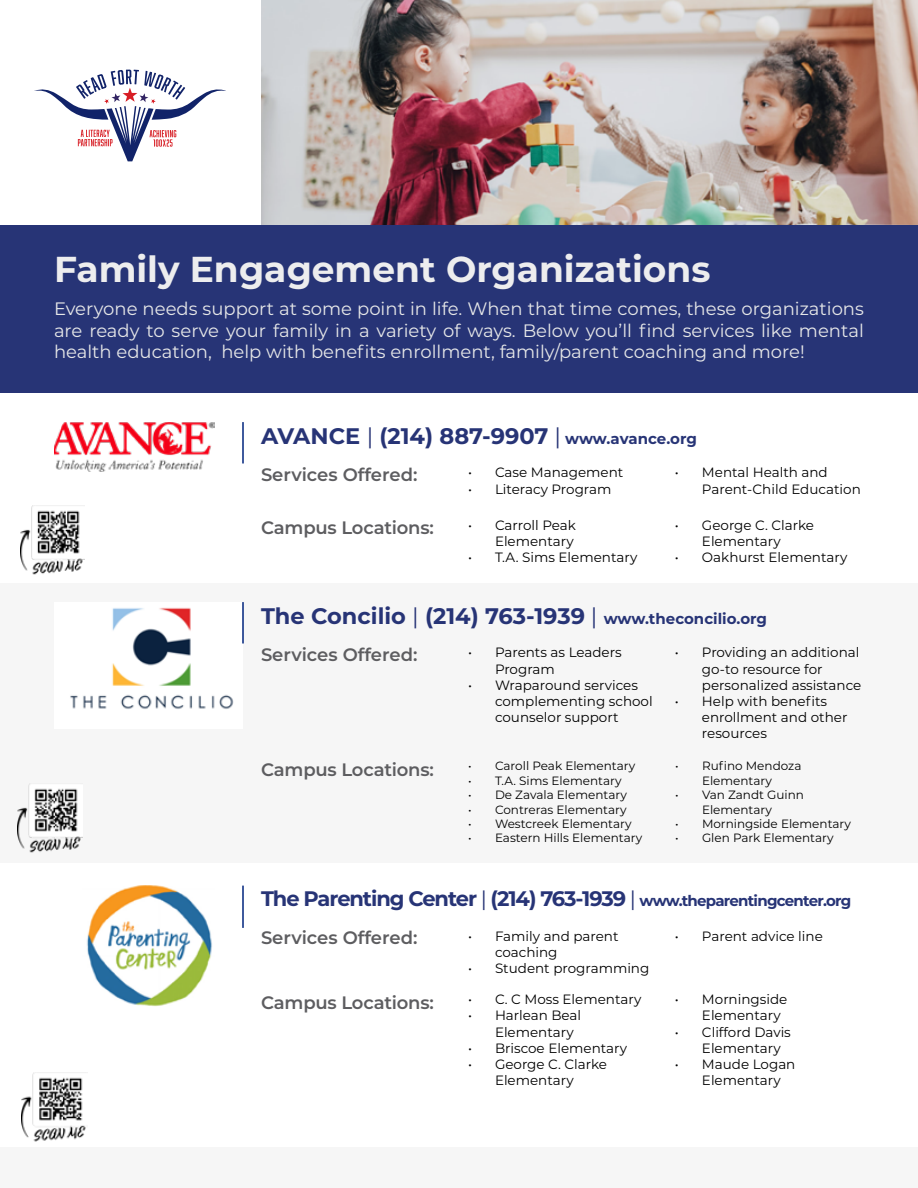
<style>
.page{position:relative;width:918px;height:1188px;background:#fff}
.page>*{position:absolute;margin:0;border:0;box-sizing:border-box;transform-origin:0 0}
.t1{font:700 36px "Montserrat";color:#ededee}
.t2{font:700 22.5px "Montserrat";color:#273476}
.t3{font:700 21px "Montserrat";letter-spacing:-.05em;color:#273476}
.t4{font:18px/21.6px "Montserrat";color:#e6e7e8;text-align:justify}
.t5{font:600 18px "Montserrat";letter-spacing:-.01em;color:#5d5d60}
.t6{font:13.5px/16.2px "Montserrat";color:#000}
.t7{font:12px/14.4px "Montserrat";color:#000;text-align:center}
.s1{font-weight:400}
.s2{font-size:15px}
</style>
<div class="page">
<div style="left:0;top:225px;width:918px;height:167px;background:#273476"></div>
<img style="left:261px;top:0;width:657px;height:225px">
<img style="left:54px;top:422px;width:160px;height:50px">
<div style="left:0;top:583px;width:918px;height:279px;background:#f6f6f6"></div>
<img style="left:70px;top:608px;width:173px;height:101px">
<img style="left:87px;top:886px;width:125px;height:121px">
<hr style="left:242px;top:422px;width:2px;height:41px;background:#00247d">
<hr style="left:242px;top:602px;width:2px;height:41px;background:#00247d">
<hr style="left:242px;top:886px;width:2px;height:42px;background:#00247d">
<div style="left:0;top:1148px;width:918px;height:40px;background:#f6f6f6"></div>
<svg style="left:34px;top:70px;width:192px;height:91px"></svg>
<img style="left:20px;top:506px;width:65px;height:69px">
<img style="left:17px;top:784px;width:66px;height:69px">
<img style="left:22px;top:1072px;width:65px;height:70px">
<h1 class="t1" style="left:54px;top:244px;width:658px">Family Engagement Organizations</h1>
<p class="t4" style="left:54px;top:297px;width:811px">Everyone needs support at some point in life. When that time comes, these organizations are ready to serve your family in a variety of ways. Below you’ll find services like mental health education, help with benefits enrollment, family/parent coaching and more!</p>
<h2 class="t2" style="left:261px;top:420px;width:437px">AVANCE <span class="s1">|</span> (214) 887-9907 <span class="s1">|</span> <span class="s2">www.avance.org</span></h2>
<h3 class="t5" style="left:261px;top:462px;width:158px">Services Offered:</h3>
<h3 class="t5" style="left:261px;top:515px;width:174px">Campus Locations:</h3>
<p class="t6" style="left:468px;top:464px;width:157px">• Case Management</p>
<p class="t6" style="left:468px;top:480px;width:145px">• Literacy Program</p>
<p class="t6" style="left:468px;top:517px;width:109px;text-align:right">• Carroll Peak<br>Elementary</p>
<p class="t6" style="left:468px;top:549px;width:171px">• T.A. Sims Elementary</p>
<p class="t6" style="left:702px;top:464px;width:160px;text-indent:-27px">• Mental Health and<br>Parent-Child Education</p>
<p class="t6" style="left:675px;top:517px;width:141px;text-align:center">• George C. Clarke<br>Elementary</p>
<p class="t6" style="left:675px;top:549px;width:174px">• Oakhurst Elementary</p>
<h2 class="t2" style="left:261px;top:600px;width:508px">The Concilio <span class="s1">|</span> (214) 763-1939 <span class="s1">|</span> <span class="s2">www.theconcilio.org</span></h2>
<h3 class="t5" style="left:261px;top:642px;width:158px">Services Offered:</h3>
<h3 class="t5" style="left:261px;top:757px;width:174px">Campus Locations:</h3>
<p class="t6" style="left:495px;top:644px;width:128px;text-indent:-27px">• Parents as Leaders<br>Program</p>
<p class="t6" style="left:495px;top:676px;width:159px;text-indent:-27px">• Wraparound services complementing school counselor support</p>
<p class="t7" style="left:468px;top:758px;width:169px">• Caroll Peak Elementary</p>
<p class="t7" style="left:468px;top:773px;width:155px">• T.A. Sims Elementary</p>
<p class="t7" style="left:468px;top:787px;width:161px">• De Zavala Elementary</p>
<p class="t7" style="left:468px;top:802px;width:160px">• Contreras Elementary</p>
<p class="t7" style="left:468px;top:816px;width:165px">• Westcreek Elementary</p>
<p class="t7" style="left:468px;top:830px;width:176px">• Eastern Hills Elementary</p>
<p class="t6" style="left:702px;top:644px;width:161px;text-indent:-27px">• Providing an additional go-to resource for personalized assistance</p>
<p class="t6" style="left:702px;top:693px;width:147px;text-indent:-27px">• Help with benefits enrollment and other resources</p>
<p class="t7" style="left:675px;top:758px;width:128px">• Rufino Mendoza<br>Elementary</p>
<p class="t7" style="left:675px;top:787px;width:131px">• Van Zandt Guinn<br>Elementary</p>
<p class="t7" style="left:675px;top:816px;width:178px">• Morningside Elementary</p>
<p class="t7" style="left:675px;top:830px;width:160px">• Glen Park Elementary</p>
<h3 class="t3" style="left:261px;top:883px;width:592px">The Parenting Center <span class="s1">|</span> (214) 763-1939 <span class="s1">|</span> <span class="s2">www.theparentingcenter.org</span></h3>
<h3 class="t5" style="left:261px;top:925px;width:158px">Services Offered:</h3>
<h3 class="t5" style="left:261px;top:989px;width:174px">Campus Locations:</h3>
<p class="t6" style="left:495px;top:928px;width:125px;text-indent:-27px">• Family and parent coaching</p>
<p class="t6" style="left:468px;top:960px;width:183px">• Student programming</p>
<p class="t6" style="left:468px;top:991px;width:175px">• C. C Moss Elementary</p>
<p class="t6" style="left:495px;top:1007px;width:88px;text-indent:-27px">• Harlean Beal<br>Elementary</p>
<p class="t6" style="left:468px;top:1040px;width:161px">• Briscoe Elementary</p>
<p class="t6" style="left:468px;top:1056px;width:141px;text-align:center">• George C. Clarke<br>Elementary</p>
<p class="t6" style="left:675px;top:928px;width:149px">• Parent advice line</p>
<p class="t6" style="left:702px;top:991px;width:87px;text-indent:-27px">• Morningside<br>Elementary</p>
<p class="t6" style="left:702px;top:1023px;width:90px;text-indent:-27px">• Clifford Davis<br>Elementary</p>
<p class="t6" style="left:702px;top:1056px;width:95px;text-indent:-27px">• Maude Logan<br>Elementary</p>
</div>
